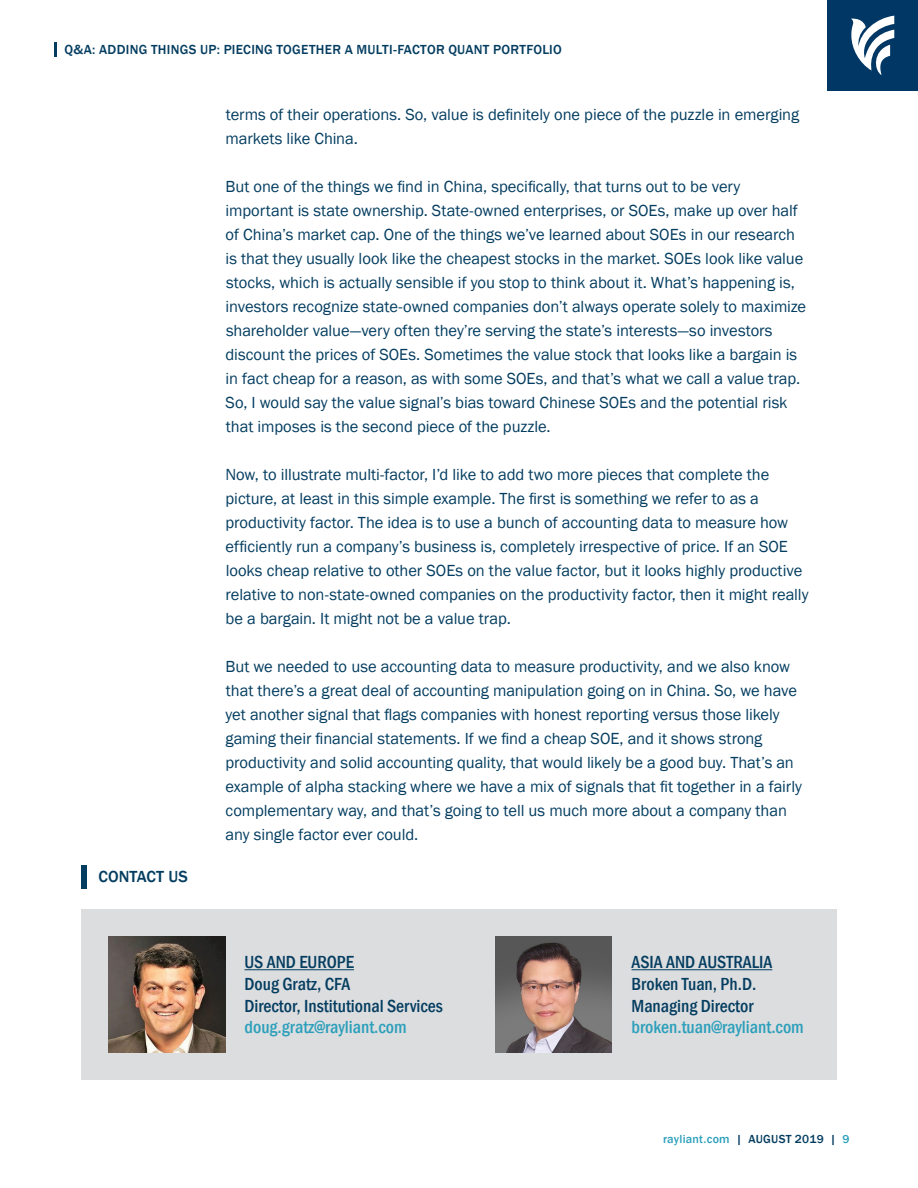
<style>
.page{position:relative;width:918px;height:1188px;background:#fff}
.page>*{position:absolute;margin:0;border:0;box-sizing:border-box;transform-origin:0 0}
.t1{font:500 condensed 18px "Franklin Gothic";color:#043d60}
.t2{font:500 condensed 18px "Franklin Gothic";color:#2b9fbb}
.t3{font:16.5px/24px "Franklin Gothic";letter-spacing:-.005em;color:#043d60}
.t4{font:500 16.5px "Franklin Gothic";letter-spacing:.005em;color:#043d60}
.t5{font:500 13.5px "Franklin Gothic";letter-spacing:.02em;color:#043d60}
.t6{font:500 12px "Franklin Gothic";letter-spacing:.02em;color:#2b9fbb}
.s1{color:#043d60}
</style>
<div class="page">
<div style="left:827px;top:0;width:91px;height:91px;background:#003764"></div>
<svg style="left:851px;top:16px;width:43px;height:59px"></svg>
<hr style="left:54px;top:42px;width:3px;height:15px;background:#043d60">
<div style="left:81px;top:866px;width:6px;height:24px;background:#043d60"></div>
<div style="left:81px;top:909px;width:756px;height:171px;background:#dcdddf"></div>
<img style="left:108px;top:936px;width:117px;height:117px">
<hr style="left:244px;top:969px;width:110px;height:1px;background:#043d60">
<img style="left:495px;top:936px;width:117px;height:117px">
<hr style="left:632px;top:969px;width:140px;height:1px;background:#043d60">
<p class="t5" style="left:64px;top:41px;width:499px">Q&amp;A: ADDING THINGS UP: PIECING TOGETHER A MULTI-FACTOR QUANT PORTFOLIO</p>
<p class="t4" style="left:98px;top:866px;width:91px">CONTACT US</p>
<p class="t3" style="left:226px;top:102px;width:575px">terms of their operations. So, value is definitely one piece of the puzzle in emerging markets like China.</p>
<p class="t3" style="left:225px;top:174px;width:582px">But one of the things we find in China, specifically, that turns out to be very important is state ownership. State-owned enterprises, or SOEs, make up over half of China’s market cap. One of the things we’ve learned about SOEs in our research is that they usually look like the cheapest stocks in the market. SOEs look like value stocks, which is actually sensible if you stop to think about it. What’s happening is, investors recognize state-owned companies don’t always operate solely to maximize shareholder value—very often they’re serving the state’s interests—so investors discount the prices of SOEs. Sometimes the value stock that looks like a bargain is in fact cheap for a reason, as with some SOEs, and that’s what we call a value trap.<br>So, I would say the value signal’s bias toward Chinese SOEs and the potential risk that imposes is the second piece of the puzzle.</p>
<p class="t3" style="left:225px;top:462px;width:585px">Now, to illustrate multi-factor, I’d like to add two more pieces that complete the picture, at least in this simple example. The first is something we refer to as a productivity factor. The idea is to use a bunch of accounting data to measure how efficiently run a company’s business is, completely irrespective of price. If an SOE looks cheap relative to other SOEs on the value factor, but it looks highly productive relative to non-state-owned companies on the productivity factor, then it might really be a bargain. It might not be a value trap.</p>
<p class="t3" style="left:225px;top:654px;width:578px">But we needed to use accounting data to measure productivity, and we also know that there’s a great deal of accounting manipulation going on in China. So, we have yet another signal that flags companies with honest reporting versus those likely gaming their financial statements. If we find a cheap SOE, and it shows strong productivity and solid accounting quality, that would likely be a good buy. That’s an example of alpha stacking where we have a mix of signals that fit together in a fairly complementary way, and that’s going to tell us much more about a company than any single factor ever could.</p>
<p class="t1" style="left:244px;top:951px;width:111px">US AND EUROPE</p>
<p class="t1" style="left:244px;top:972px;width:108px">Doug Gratz, CFA</p>
<p class="t1" style="left:244px;top:994px;width:200px">Director, Institutional Services</p>
<p class="t2" style="left:244px;top:1015px;width:164px">doug.gratz@rayliant.com</p>
<p class="t1" style="left:632px;top:951px;width:142px">ASIA AND AUSTRALIA</p>
<p class="t1" style="left:632px;top:972px;width:126px">Broken Tuan, Ph.D.</p>
<p class="t1" style="left:632px;top:994px;width:123px">Managing Director</p>
<p class="t2" style="left:632px;top:1015px;width:174px">broken.tuan@rayliant.com</p>
<p class="t6" style="left:663px;top:1132px;width:188px">rayliant.com <span class="s1">| AUGUST 2019 |</span> 9</p>
</div>
